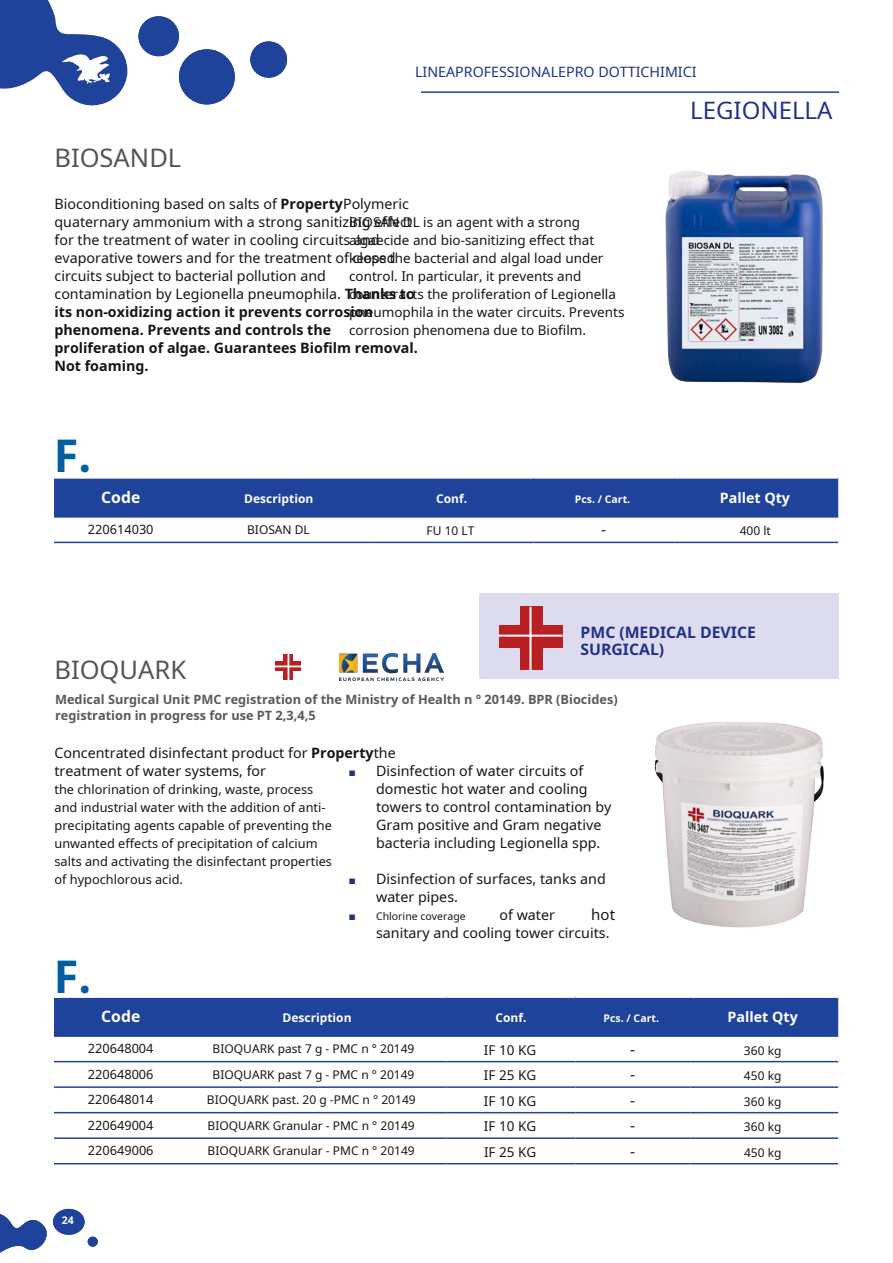
<style>
.page{position:relative;width:893px;height:1263px;background:#fff}
.page>*{position:absolute;margin:0;border:0;box-sizing:border-box;transform-origin:0 0}
.t1{font:700 45px "Noto Sans";color:#005fa0}
.t2{font:25.5px "Noto Sans";color:#545453}
.t3{font:24px "Noto Sans";color:#203289}
.t4{font:700 15.75px/16.5px "Noto Sans";color:#203289}
.t5{font:700 15.75px "Noto Sans";color:#fff}
.t6{font:15.75px/25.5px "Noto Sans";color:#171615;text-align:justify}
.t7{font:15px "Noto Sans";color:#171615}
.t8{font:14.25px/18px "Noto Sans";color:#171615}
.t9{font:14.25px "Noto Sans";color:#203289}
.t10{font:700 14.25px "Noto Sans";color:#fff}
.t11{font:13.5px/18px "Noto Sans";color:#171615}
.t12{font:12.75px/18px "Noto Sans";color:#171615}
.t13{font:700 12.75px/16.2px "Noto Sans";color:#5b595a}
.t14{font:12px/25.5px "Noto Sans";color:#171615;text-align:center}
.t15{font:700 12px "Noto Sans";color:#fff}
.t16{font:700 10.5px "Noto Sans";color:#fff}
.t17{font:10.5px "Noto Sans";color:#171615}
.t18{font:7.5px "Noto Sans Symbols 2";color:#203289}
.s1{font-weight:700}
</style>
<div class="page">
<svg style="left:0;top:1208px;width:98px;height:45px"></svg>
<svg style="left:138px;top:16px;width:97px;height:88px"></svg>
<svg style="left:250px;top:41px;width:37px;height:37px"></svg>
<svg style="left:0;top:0;width:128px;height:106px"></svg>
<hr style="left:421px;top:91px;width:418px;height:2px;background:#1f439b">
<img style="left:665px;top:171px;width:158px;height:212px">
<img style="left:654px;top:722px;width:170px;height:206px">
<div style="left:54px;top:479px;width:784px;height:39px;background:#1f439b"></div>
<hr style="left:54px;top:542px;width:136px;height:1px;background:#1f439b">
<hr style="left:190px;top:542px;width:180px;height:1px;background:#1f439b">
<hr style="left:370px;top:542px;width:163px;height:1px;background:#1f439b">
<hr style="left:533px;top:542px;width:142px;height:1px;background:#1f439b">
<hr style="left:675px;top:542px;width:163px;height:1px;background:#1f439b">
<div style="left:54px;top:998px;width:784px;height:39px;background:#1f439b"></div>
<hr style="left:54px;top:1061px;width:136px;height:1px;background:#1f439b">
<hr style="left:190px;top:1061px;width:256px;height:1px;background:#1f439b">
<hr style="left:446px;top:1061px;width:129px;height:1px;background:#1f439b">
<hr style="left:575px;top:1061px;width:115px;height:1px;background:#1f439b">
<hr style="left:690px;top:1061px;width:148px;height:1px;background:#1f439b">
<hr style="left:54px;top:1086px;width:136px;height:2px;background:#1f439b">
<hr style="left:190px;top:1086px;width:256px;height:2px;background:#1f439b">
<hr style="left:446px;top:1086px;width:129px;height:2px;background:#1f439b">
<hr style="left:575px;top:1086px;width:115px;height:2px;background:#1f439b">
<hr style="left:690px;top:1086px;width:148px;height:2px;background:#1f439b">
<hr style="left:54px;top:1112px;width:136px;height:1px;background:#1f439b">
<hr style="left:190px;top:1112px;width:256px;height:1px;background:#1f439b">
<hr style="left:446px;top:1112px;width:129px;height:1px;background:#1f439b">
<hr style="left:575px;top:1112px;width:115px;height:1px;background:#1f439b">
<hr style="left:690px;top:1112px;width:148px;height:1px;background:#1f439b">
<hr style="left:54px;top:1137px;width:136px;height:2px;background:#1f439b">
<hr style="left:190px;top:1137px;width:256px;height:2px;background:#1f439b">
<hr style="left:446px;top:1137px;width:129px;height:2px;background:#1f439b">
<hr style="left:575px;top:1137px;width:115px;height:2px;background:#1f439b">
<hr style="left:690px;top:1137px;width:148px;height:2px;background:#1f439b">
<hr style="left:54px;top:1163px;width:136px;height:1px;background:#1f439b">
<hr style="left:190px;top:1163px;width:256px;height:1px;background:#1f439b">
<hr style="left:446px;top:1163px;width:129px;height:1px;background:#1f439b">
<hr style="left:575px;top:1163px;width:115px;height:1px;background:#1f439b">
<hr style="left:690px;top:1163px;width:148px;height:1px;background:#1f439b">
<svg style="left:284px;top:654px;width:9px;height:26px"></svg>
<svg style="left:275px;top:662px;width:26px;height:9px"></svg>
<hr style="left:275px;top:665px;width:26px;height:2px;background:#fff">
<svg style="left:288px;top:654px;width:1px;height:26px"></svg>
<img style="left:339px;top:654px;width:105px;height:27px">
<div style="left:479px;top:593px;width:359px;height:86px;background:#dcdcee"></div>
<div style="left:520px;top:607px;width:23px;height:63px;background:#ba1f24"></div>
<div style="left:499px;top:625px;width:63px;height:23px;background:#ba1f24"></div>
<hr style="left:499px;top:635px;width:64px;height:2px;background:#fff">
<hr style="left:529px;top:607px;width:2px;height:63px;background:#fff">
<hr style="left:892px;top:0;width:1px;height:1263px;background:#1f439b">
<p class="t9" style="left:415px;top:62px;width:283px">LINEAPROFESSIONALEPRO DOTTICHIMICI</p>
<h3 class="t3" style="left:690px;top:94px;width:144px">LEGIONELLA</h3>
<h2 class="t2" style="left:55px;top:140px;width:128px">BIOSANDL</h2>
<p class="t8" style="left:55px;top:195px;width:365px">Bioconditioning based on salts of <span class="s1">Property</span>Polymeric quaternary ammonium with a strong sanitizing effect for the treatment of water in cooling circuits and evaporative towers and for the treatment of closed circuits subject to bacterial pollution and contamination by Legionella pneumophila. <span class="s1">Thanks to its non-oxidizing action it prevents corrosion phenomena. Prevents and controls the proliferation of algae. Guarantees Biofilm removal.<br>Not foaming.</span></p>
<p class="t11" style="left:349px;top:213px;width:277px">BIOSAN DL is an agent with a strong algaecide and bio-sanitizing effect that keeps the bacterial and algal load under control. In particular, it prevents and counteracts the proliferation of Legionella pneumophila in the water circuits. Prevents corrosion phenomena due to Biofilm.</p>
<h1 class="t1" style="left:54px;top:424px;width:39px">F.</h1>
<p class="t5" style="left:101px;top:486px;width:41px">Code</p>
<p class="t15" style="left:244px;top:490px;width:70px">Description</p>
<p class="t15" style="left:436px;top:490px;width:33px">Conf.</p>
<p class="t16" style="left:575px;top:492px;width:57px">Pcs. / Cart.</p>
<p class="t10" style="left:720px;top:488px;width:72px">Pallet Qty</p>
<p class="t12" style="left:88px;top:520px;width:67px">220614030</p>
<p class="t14" style="left:247px;top:517px;width:64px">BIOSAN DL</p>
<p class="t14" style="left:427px;top:518px;width:49px">FU 10 LT</p>
<p class="t6" style="left:601px;top:516px;width:7px">-</p>
<p class="t14" style="left:740px;top:518px;width:33px">400 lt</p>
<p class="t4" style="left:581px;top:624px;width:177px">PMC (MEDICAL DEVICE<br>SURGICAL)</p>
<h2 class="t2" style="left:55px;top:652px;width:133px">BIOQUARK</h2>
<p class="t13" style="left:55px;top:691px;width:564px">Medical Surgical Unit PMC registration of the Ministry of Health n ° 20149. BPR (Biocides) registration in progress for use PT 2,3,4,5</p>
<p class="t8" style="left:55px;top:744px;width:343px">Concentrated disinfectant product for <span class="s1">Property</span>the treatment of water systems, for</p>
<p class="t8" style="left:376px;top:762px;width:209px">Disinfection of water circuits of</p>
<p class="t18" style="left:349px;top:769px;width:8px">■</p>
<p class="t12" style="left:55px;top:780px;width:279px">the chlorination of drinking, waste, process and industrial water with the addition of anti&shy;precipitating agents capable of preventing the unwanted effects of precipitation of calcium salts and activating the disinfectant properties of hypochlorous acid.</p>
<h1 class="t1" style="left:54px;top:945px;width:39px">F.</h1>
<p class="t8" style="left:376px;top:780px;width:237px">domestic hot water and cooling towers to control contamination by Gram positive and Gram negative bacteria including Legionella spp.</p>
<p class="t8" style="left:376px;top:870px;width:231px">Disinfection of surfaces, tanks and water pipes.</p>
<p class="t17" style="left:376px;top:909px;width:91px">Chlorine coverage</p>
<p class="t8" style="left:376px;top:924px;width:235px">sanitary and cooling tower circuits.</p>
<p class="t18" style="left:349px;top:877px;width:8px">■</p>
<p class="t18" style="left:349px;top:913px;width:8px">■</p>
<p class="t8" style="left:499px;top:906px;width:57px">of water</p>
<p class="t7" style="left:591px;top:904px;width:25px">hot</p>
<p class="t5" style="left:101px;top:1005px;width:41px">Code</p>
<p class="t15" style="left:283px;top:1009px;width:70px">Description</p>
<p class="t15" style="left:495px;top:1009px;width:33px">Conf.</p>
<p class="t16" style="left:604px;top:1011px;width:57px">Pcs. / Cart.</p>
<p class="t10" style="left:728px;top:1007px;width:72px">Pallet Qty</p>
<p class="t12" style="left:88px;top:1036px;width:67px;line-height:25.5px;text-align:justify">220648004<br>220648006<br>220648014<br>220649004<br>220649006</p>
<p class="t14" style="left:207px;top:1036px;width:210px">BIOQUARK past 7 g - PMC n ° 20149<br>BIOQUARK past 7 g - PMC n ° 20149<br>BIOQUARK past. 20 g -PMC n ° 20149<br>BIOQUARK Granular - PMC n ° 20149<br>BIOQUARK Granular - PMC n ° 20149</p>
<p class="t11" style="left:484px;top:1036px;width:54px;line-height:25.5px;text-align:justify">IF 10 KG IF 25 KG IF 10 KG IF 10 KG IF 25 KG</p>
<p class="t6" style="left:630px;top:1036px;width:7px">- - - - -</p>
<p class="t14" style="left:744px;top:1037px;width:39px;text-align:justify">360 kg 450 kg 360 kg 360 kg 450 kg</p>
<p class="t16" style="left:62px;top:1213px;width:14px">24</p>
</div>
